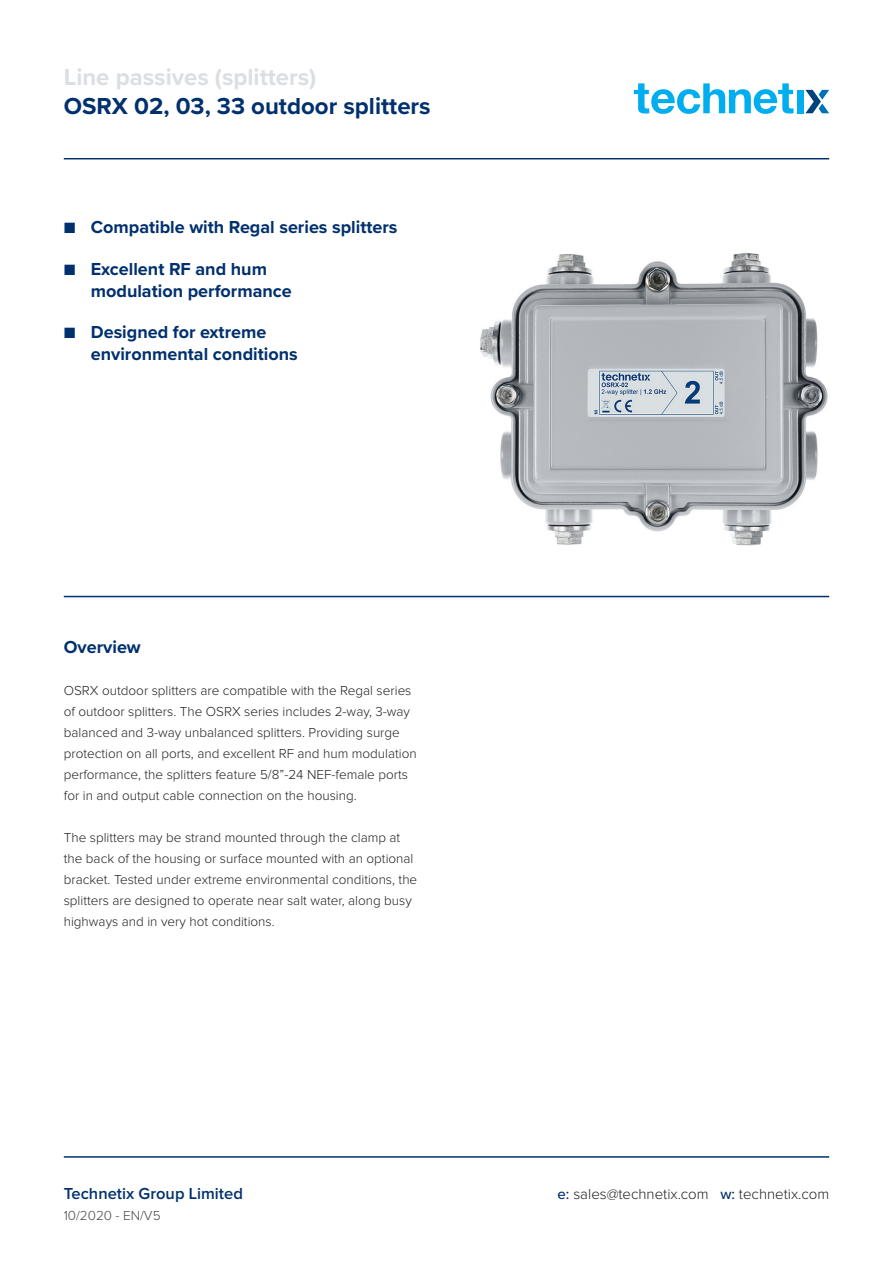
<style>
.page{position:relative;width:893px;height:1263px;background:#fff}
.page>*{position:absolute;margin:0;border:0;box-sizing:border-box;transform-origin:0 0}
.t1{font:700 24px "Proxima Nova";color:#00306d}
.t2{font:700 24px "Proxima Nova";color:#dbdfe2}
.t3{font:700 18px/21.6px "Proxima Nova";color:#00306d}
.t4{font:600 16.5px "Proxima Nova";color:#00306d}
.t5{font:300 15px "Proxima Nova";color:#231f20}
.overview_text{font:300 13.5px/21px "Proxima Nova";color:#231f20}
.t6{font:300 13.5px "Proxima Nova";color:#464646}
.s1{font-weight:500;color:#00306d}
</style>
<div class="page">
<hr style="left:64px;top:158px;width:765px;height:1px;background:#00306d">
<svg style="left:634px;top:83px;width:159px;height:31px"></svg>
<div style="left:797px;top:90px;width:6px;height:23px;background:#00aeef"></div>
<svg style="left:805px;top:90px;width:24px;height:23px"></svg>
<hr style="left:64px;top:1156px;width:765px;height:2px;background:#00306d">
<hr style="left:64px;top:596px;width:765px;height:1px;background:#00306d">
<img style="left:480px;top:252px;width:348px;height:294px">
<h1 class="t2" style="left:64px;top:59px;width:254px">Line passives (splitters)</h1>
<h1 class="t1" style="left:64px;top:88px;width:368px">OSRX 02, 03, 33 outdoor splitters</h1>
<p class="t3" style="left:64px;top:216px;width:335px">■ Compatible with Regal series splitters</p>
<p class="t3" style="left:91px;top:258px;width:203px;text-indent:-27px">■ Excellent RF and hum modulation performance</p>
<p class="t3" style="left:91px;top:321px;width:208px;text-indent:-27px">■ Designed for extreme environmental conditions</p>
<p class="t3" style="left:64px;top:636px;width:79px">Overview</p>
<p class="overview_text" style="left:64px;top:680px;width:354px">OSRX outdoor splitters are compatible with the Regal series of outdoor splitters. The OSRX series includes 2-way, 3-way balanced and 3-way unbalanced splitters. Providing surge protection on all ports, and excellent RF and hum modulation performance, the splitters feature 5/8”-24 NEF-female ports for in and output cable connection on the housing.</p>
<p class="overview_text" style="left:64px;top:827px;width:355px">The splitters may be strand mounted through the clamp at the back of the housing or surface mounted with an optional bracket. Tested under extreme environmental conditions, the splitters are designed to operate near salt water, along busy highways and in very hot conditions.</p>
<p class="t4" style="left:64px;top:1186px;width:181px">Technetix Group Limited</p>
<p class="t5" style="left:558px;top:1186px;width:273px"><span class="s1">e:</span> sales@technetix.com <span class="s1">w:</span> technetix.com</p>
<p class="t6" style="left:64px;top:1208px;width:98px">10/2020 - EN/V5</p>
</div>
